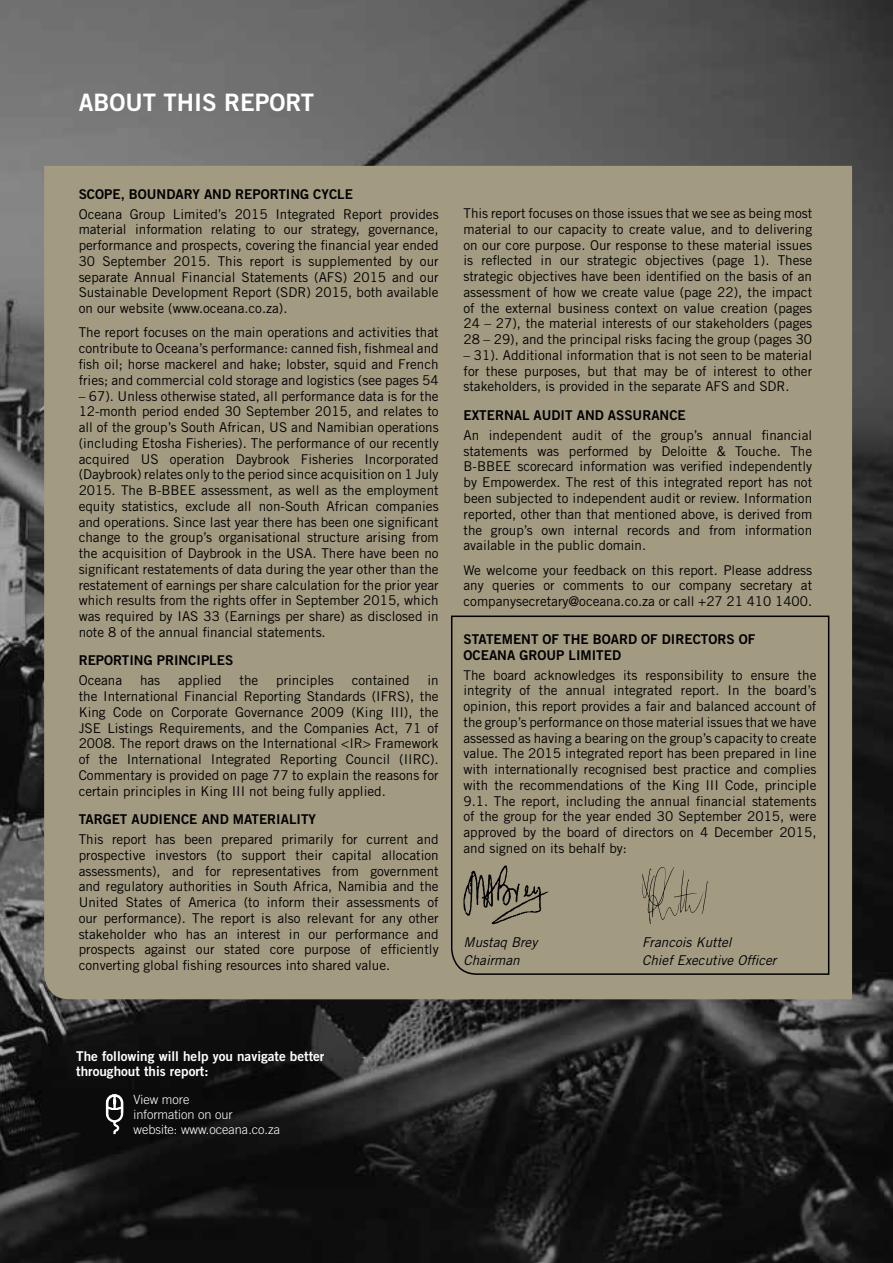
<style>
.page{position:relative;width:893px;height:1263px;background:#fff}
.page>*{position:absolute;margin:0;border:0;box-sizing:border-box;transform-origin:0 0}
.t1{font:24px "Trade Gothic LT Std Bd 2";color:#fff}
.t2{font:13.5px/15.8px "Trade Gothic LT Std";color:#000;text-align:justify}
.t3{font:13.5px "Trade Gothic LT Std Bd 2";color:#000}
.t4{font:13.5px/15px "Trade Gothic LT Std Bd 2";color:#fff}
.t5{font:italic 13.5px "Trade Gothic LT Std";color:#000}
.t6{font:300 12.75px/15px "Trade Gothic LT Std";color:#fff}
.s1{font-style:italic}
</style>
<div class="page">
<img style="left:0;top:0;width:893px;height:1263px">
<svg style="left:105px;top:1093px;width:19px;height:42px"></svg>
<div style="left:44px;top:166px;width:808px;height:833px;background:#a39a82"></div>
<div style="left:450px;top:615px;width:380px;height:361px;background:#a39a82"></div>
<svg style="left:463px;top:865px;width:85px;height:59px"></svg>
<svg style="left:642px;top:867px;width:66px;height:57px"></svg>
<h1 class="t1" style="left:79px;top:87px;width:237px">ABOUT THIS REPORT</h1>
<p class="t3" style="left:79px;top:185px;width:18px">SCOPE</p>
<p class="t3" style="left:121px;top:185px;width:18px">, BOUNDARY</p>
<p class="t3" style="left:204px;top:185px;width:10px">AND</p>
<p class="t3" style="left:235px;top:185px;width:10px">REPORTING</p>
<p class="t3" style="left:313px;top:185px;width:9px">CYCLE</p>
<p class="t2" style="left:79px;top:206px;width:362px">Oceana Group Limited’s 2015 Integrated Report provides material information relating to our strategy, governance, performance and prospects, covering the financial year ended 30 September 2015. This report is supplemented by our separate Annual Financial Statements (AFS) 2015 and our Sustainable Development Report (SDR) 2015, both available on our website (www.oceana.co.za).</p>
<p class="t2" style="left:79px;top:325px;width:362px">The report focuses on the main operations and activities that contribute to Oceana’s performance: canned fish, fishmeal and fish oil; horse mackerel and hake; lobster, squid and French fries; and commercial cold storage and logistics (see pages 54</p>
<p class="t2" style="left:79px;top:388px;width:362px">– 67). Unless otherwise stated, all performance data is for the 12-month period ended 30 September 2015, and relates to all of the group’s South African, US and Namibian operations (including Etosha Fisheries). The performance of our recently acquired US operation Daybrook Fisheries Incorporated (Daybrook) relates only to the period since acquisition on 1 July 2015. The B-BBEE assessment, as well as the employment equity statistics, exclude all non-South African companies and operations. Since last year there has been one significant change to the group’s organisational structure arising from the acquisition of Daybrook in the USA. There have been no significant restatements of data during the year other than the restatement of earnings per share calculation for the prior year which results from the rights offer in September 2015, which was required by IAS 33 (Earnings per share) as disclosed in note 8 of the annual financial statements.</p>
<p class="t3" style="left:79px;top:652px;width:18px">REPORTING</p>
<p class="t3" style="left:157px;top:652px;width:9px">PRINCIPLES</p>
<p class="t2" style="left:79px;top:672px;width:45px">Oceana</p>
<p class="t2" style="left:140px;top:672px;width:22px">has</p>
<p class="t2" style="left:178px;top:672px;width:45px">applied</p>
<p class="t2" style="left:240px;top:672px;width:20px">the</p>
<p class="t2" style="left:276px;top:672px;width:59px">principles</p>
<p class="t2" style="left:352px;top:672px;width:59px">contained</p>
<p class="t2" style="left:79px;top:672px;width:362px;text-indent:349px">in the International Financial Reporting Standards (IFRS), the King Code on Corporate Governance 2009 (King III), the JSE Listings Requirements, and the Companies Act, 71 of 2008. The report draws on the International &lt;IR&gt; Framework of the International Integrated Reporting Council (IIRC)<span class="s1">.<br></span>Commentary is provided on page 77 to explain the reasons for certain principles in King III not being fully applied.</p>
<p class="t3" style="left:79px;top:811px;width:17px">TARGET</p>
<p class="t3" style="left:132px;top:811px;width:10px">AUDIENCE</p>
<p class="t3" style="left:202px;top:811px;width:10px">AND</p>
<p class="t3" style="left:233px;top:811px;width:9px">MATERIALITY</p>
<p class="t2" style="left:79px;top:831px;width:362px">This report has been prepared primarily for current and prospective investors (to support their capital allocation assessments), and for representatives from government and regulatory authorities in South Africa, Namibia and the United States of America (to inform their assessments of our performance). The report is also relevant for any other stakeholder who has an interest in our performance and prospects against our stated core purpose of efficiently converting global fishing resources into shared value.</p>
<p class="t2" style="left:463px;top:205px;width:350px">This report focuses on those issues that we see as being most material to our capacity to create value, and to delivering on our core purpose. Our response to these material issues is reflected in our strategic objectives (page 1). These strategic objectives have been identified on the basis of an assessment of how we create value (page 22), the impact of the external business context on value creation (pages 24 – 27), the material interests of our stakeholders (pages 28 – 29), and the principal risks facing the group (pages 30</p>
<p class="t2" style="left:463px;top:347px;width:350px">– 31). Additional information that is not seen to be material for these purposes, but that may be of interest to other stakeholders, is provided in the separate AFS and SDR.</p>
<p class="t3" style="left:463px;top:407px;width:26px">EXTERNAL</p>
<p class="t3" style="left:534px;top:407px;width:9px">AUDIT</p>
<p class="t3" style="left:577px;top:407px;width:10px">AND</p>
<p class="t3" style="left:608px;top:407px;width:10px">ASSURANCE</p>
<p class="t2" style="left:463px;top:427px;width:350px">An independent audit of the group’s annual financial statements was performed by Deloitte &amp; Touche. The B-BBEE scorecard information was verified independently by Empowerdex. The rest of this integrated report has not been subjected to independent audit or review. Information reported, other than that mentioned above, is derived from the group’s own internal records and from information available in the public domain.</p>
<p class="t2" style="left:463px;top:562px;width:350px">We welcome your feedback on this report. Please address any queries or comments to our company secretary at companysecretary@oceana.co.za or call +27 21 410 1400.</p>
<p class="t3" style="left:463px;top:631px;width:18px">STATEMENT</p>
<p class="t3" style="left:543px;top:631px;width:30px">OF THE</p>
<p class="t3" style="left:593px;top:631px;width:10px">BOARD</p>
<p class="t3" style="left:641px;top:631px;width:30px">OF DIRECTORS</p>
<p class="t3" style="left:739px;top:631px;width:9px">OF</p>
<p class="t3" style="left:463px;top:646px;width:19px">OCEANA</p>
<p class="t3" style="left:519px;top:646px;width:19px">GROUP</p>
<p class="t3" style="left:568px;top:646px;width:16px">LIMITED</p>
<p class="t2" style="left:463px;top:667px;width:354px">The board acknowledges its responsibility to ensure the integrity of the annual integrated report. In the board’s opinion, this report provides a fair and balanced account of the group’s performance on those material issues that we have assessed as having a bearing on the group’s capacity to create value. The 2015 integrated report has been prepared in line with internationally recognised best practice and complies with the recommendations of the King III Code, principle 9.1. The report, including the annual financial statements of the group for the year ended 30 September 2015, were approved by the board of directors on 4 December 2015, and signed on its behalf by:</p>
<p class="t5" style="left:463px;top:934px;width:75px">Mustaq Brey</p>
<p class="t5" style="left:642px;top:934px;width:91px">Francois Kuttel</p>
<p class="t5" style="left:463px;top:952px;width:58px">Chairman</p>
<p class="t5" style="left:642px;top:952px;width:136px">Chief Executive Officer</p>
<p class="t4" style="left:76px;top:1048px;width:250px">THE FOLLOWING WILL HELP YOU NAVIGATE BETTER<br>THROUGHOUT THIS REPORT:</p>
<p class="t6" style="left:134px;top:1091px;width:148px">View more<br>information on our<br>website: www.oceana.co.za</p>
</div>
